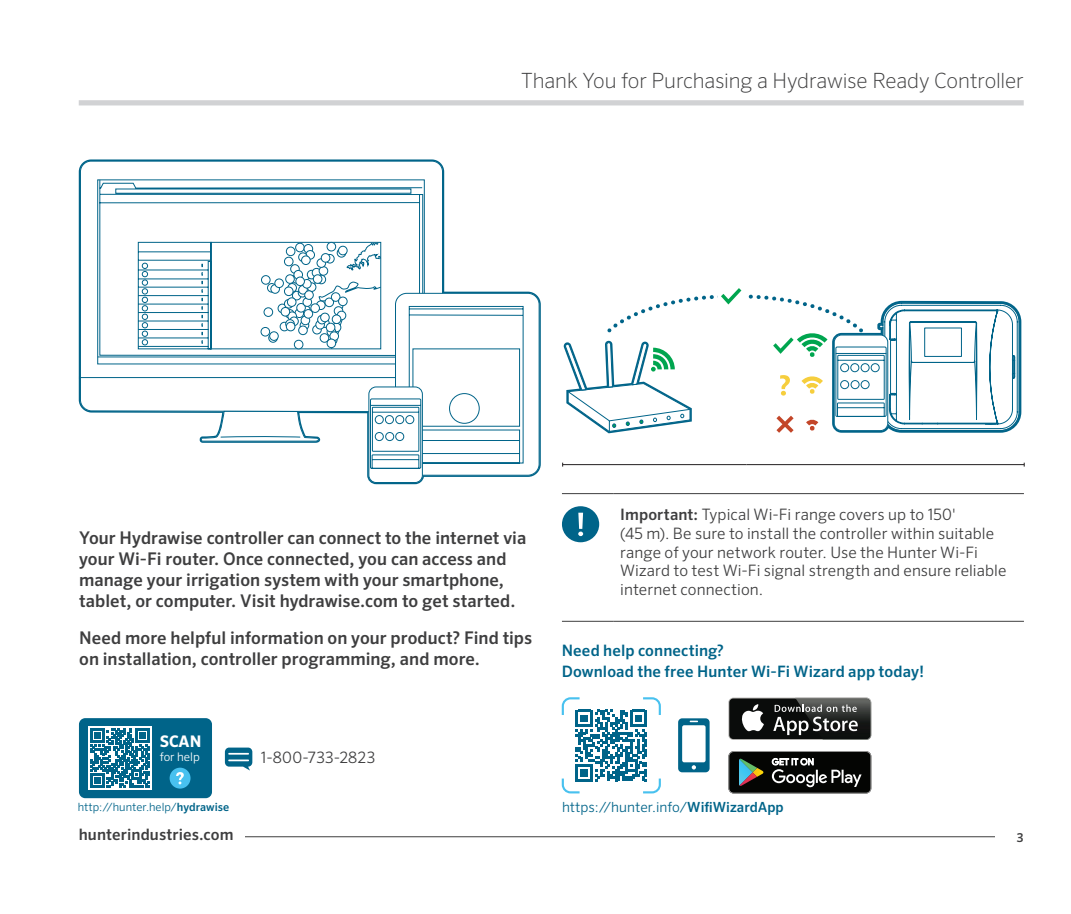
<style>
.page{position:relative;width:1071px;height:914px;background:#fff}
.page>*{position:absolute;margin:0;border:0;box-sizing:border-box;transform-origin:0 0}
.t1{font:200 21px "Sero Pro";letter-spacing:-.01em;color:#3e3e3f}
.t2{font:500 17.5px/21px "Sero Pro";letter-spacing:.005em;color:#3e3e3f}
.t3{font:700 15.92px "Sero Pro";color:#fff}
.t4{font:300 15.75px/18.9px "Sero Pro";letter-spacing:.005em;color:#3e3e3f}
.t5{font:500 15.75px/21px "Sero Pro";letter-spacing:.01em;color:#006489}
.t6{font:500 15.75px "Sero Pro";letter-spacing:.005em;color:#3e3e3f}
.t7{font:300 14px "Sero Pro";color:#006489}
.t8{font:500 12.25px "Sero Pro";color:#3e3e3f}
.t9{font:300 11.9px "Sero Pro";color:#fff}
.t10{font:300 11.38px "Sero Pro";color:#006489}
.s1{font-weight:500}
</style>
<div class="page">
<hr style="left:173px;top:836px;width:851px;height:1px;background:#3e3e3f">
<div style="left:79px;top:100px;width:945px;height:5px;background:#d1d2d4"></div>
<svg style="left:79px;top:159px;width:462px;height:325px"></svg>
<svg style="left:80px;top:161px;width:363px;height:251px"></svg>
<svg style="left:80px;top:179px;width:363px;height:199px"></svg>
<svg style="left:97px;top:179px;width:328px;height:178px"></svg>
<svg style="left:142px;top:263px;width:6px;height:82px"></svg>
<div style="left:396px;top:293px;width:143px;height:182px;background:#fff;border-radius:11px"></div>
<div style="left:395px;top:293px;width:144px;height:182px;border:1px solid #006489;border-radius:11px"></div>
<div style="left:369px;top:387px;width:53px;height:95px;background:#fff;border-radius:7px"></div>
<div style="left:369px;top:387px;width:54px;height:95px;border:1px solid #006489;border-radius:7px"></div>
<svg style="left:200px;top:242px;width:323px;height:226px"></svg>
<svg style="left:225px;top:747px;width:27px;height:23px"></svg>
<div style="left:79px;top:718px;width:133px;height:80px;background:#006489;border-radius:6px"></div>
<div style="left:170px;top:767px;width:21px;height:21px;background:#48c1ef;border-radius:50%"></div>
<svg style="left:176px;top:772px;width:8px;height:12px"></svg>
<svg style="left:88px;top:726px;width:64px;height:64px"></svg>
<svg style="left:91px;top:728px;width:59px;height:59px"></svg>
<div style="left:995px;top:822px;width:29px;height:29px;background:#fff"></div>
<div style="left:79px;top:828px;width:166px;height:16px;background:#fff"></div>
<svg style="left:563px;top:288px;width:458px;height:145px"></svg>
<hr style="left:563px;top:464px;width:184px;height:1px;background:#231f20">
<hr style="left:747px;top:464px;width:277px;height:1px;background:#231f20">
<hr style="left:562px;top:493px;width:51px;height:1px;background:#3e3e3f">
<hr style="left:613px;top:493px;width:411px;height:1px;background:#3e3e3f">
<hr style="left:562px;top:621px;width:51px;height:1px;background:#3e3e3f">
<hr style="left:613px;top:621px;width:411px;height:1px;background:#3e3e3f">
<div style="left:562px;top:506px;width:37px;height:36px;background:#006489;border-radius:50%"></div>
<svg style="left:578px;top:512px;width:5px;height:24px"></svg>
<svg style="left:678px;top:718px;width:32px;height:54px"></svg>
<svg style="left:562px;top:697px;width:99px;height:96px"></svg>
<svg style="left:728px;top:697px;width:143px;height:43px"></svg>
<div style="left:729px;top:698px;width:141px;height:41px;background:#0a0c0b;border-radius:4px"></div>
<svg style="left:741px;top:704px;width:23px;height:27px"></svg>
<img style="left:795px;top:697px;width:76px;height:43px">
<img style="left:796px;top:698px;width:74px;height:41px">
<svg style="left:773px;top:704px;width:85px;height:31px"></svg>
<svg style="left:728px;top:751px;width:143px;height:42px;background:#2d312e"></svg>
<p class="t1" style="left:521px;top:68px;width:504px">Thank You for Purchasing a Hydrawise Ready Controller</p>
<p class="t2" style="left:79px;top:527px;width:449px">Your Hydrawise controller can connect to the internet via your Wi-Fi router. Once connected, you can access and manage your irrigation system with your smartphone, tablet, or computer. Visit hydrawise.com to get started.</p>
<p class="t2" style="left:79px;top:627px;width:455px">Need more helpful information on your product? Find tips on installation, controller programming, and more.</p>
<p class="t3" style="left:160px;top:732px;width:43px">SCAN</p>
<p class="t9" style="left:160px;top:750px;width:42px">for help</p>
<p class="t10" style="left:78px;top:800px;width:153px">http://hunter.help/<span class="s1">hydrawise</span></p>
<p class="t4" style="left:261px;top:747px;width:116px">1-800-733-2823</p>
<p class="t4" style="left:620px;top:504px;width:388px"><span class="s1">Important:</span> Typical Wi-Fi range covers up to 150'<br>(45 m). Be sure to install the controller within suitable range of your network router. Use the Hunter Wi-Fi Wizard to test Wi-Fi signal strength and ensure reliable internet connection.</p>
<p class="t5" style="left:562px;top:640px;width:364px">Need help connecting?<br>Download the free Hunter Wi-Fi Wizard app today!</p>
<p class="t7" style="left:562px;top:798px;width:223px">https://hunter.info/<span class="s1">WifiWizardApp</span></p>
<p class="t6" style="left:79px;top:825px;width:156px">hunterindustries.com</p>
<p class="t8" style="left:1017px;top:830px;width:8px">3</p>
</div>
